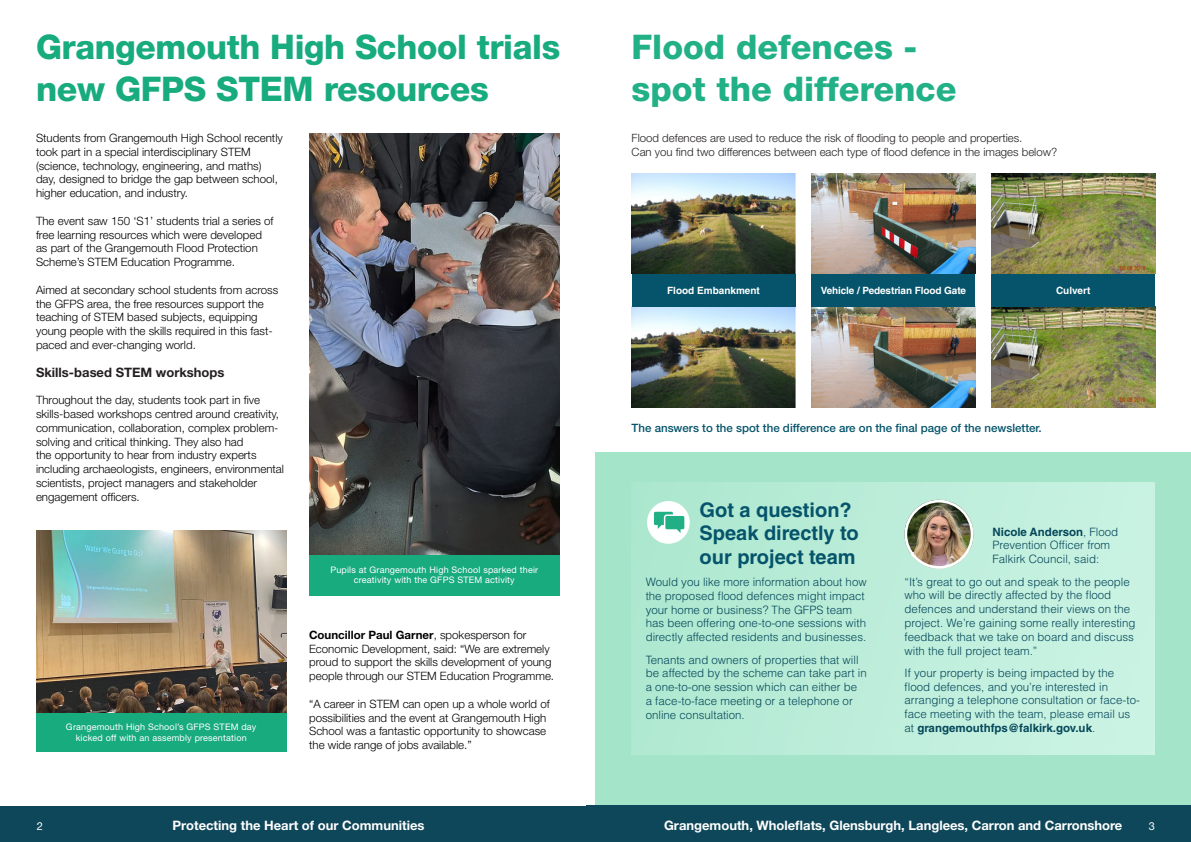
<style>
.page{position:relative;width:1191px;height:842px;background:#fff}
.page>*{position:absolute;margin:0;border:0;box-sizing:border-box;transform-origin:0 0}
.p_H1{font:800 34px/41.4px "Helvetica Neue LT Std";letter-spacing:-.01em;color:#17ab7d}
.p_H1-2{font:800 34px/41.4px "Helvetica Neue LT Std";color:#22b086}
.p_H2_callout{font:700 20px/23.5px "Helvetica LT Std";color:#05546b}
.t1{font:700 13px "Helvetica Neue LT Std";color:#fff}
.p_H4_body{font:700 13px "Helvetica Neue LT Std";color:#231f20}
.p_H4_body-2{font:300 11.5px/13.8px "Helvetica Neue LT Std";color:#000}
.p_H4_body-3{font:300 11.5px/13.8px "Helvetica LT Std";color:#05475a}
.p_H2_callout-2{font:300 11.5px/13.8px "Helvetica LT Std";color:#05475a}
.body_text{font:500 11.5px "Helvetica Neue LT Std";color:#05546b}
.body_text-2{font:300 11.4px/13.8px "Helvetica Neue LT Std";color:#231f20}
.Header_3{font:11px "Helvetica Neue LT Std";color:#fff}
.p_H4_team_question{font:700 10px "Helvetica LT Std";letter-spacing:-.01em;color:#fff}
.body_text-3{font:9px/10.8px "Helvetica Neue LT Std";letter-spacing:.02em;color:#fff;text-align:center}
.s1{font-weight:700}
</style>
<div class="page">
<div style="left:0;top:806px;width:604px;height:36px;background:#0e4759"></div>
<img style="left:36px;top:531px;width:250px;height:182px">
<div style="left:36px;top:713px;width:250px;height:39px;background:#18ab7d"></div>
<div style="left:309px;top:554px;width:250px;height:41px;background:#18ab7d"></div>
<img style="left:309px;top:133px;width:250px;height:421px">
<div style="left:595px;top:452px;width:596px;height:354px;background:#a4e4c9"></div>
<div style="left:631px;top:483px;width:524px;height:272px;background:linear-gradient(to right,#aee8d0,#ccf3e4)"></div>
<div style="left:647px;top:501px;width:42px;height:43px;background:#fff;border-radius:50%"></div>
<svg style="left:654px;top:512px;width:30px;height:21px"></svg>
<img style="left:904px;top:500px;width:69px;height:69px;border-radius:34px">
<div style="left:904px;top:500px;width:69px;height:69px;border:3px solid #fff;border-radius:50%"></div>
<img style="left:631px;top:173px;width:164px;height:101px">
<img style="left:811px;top:173px;width:164px;height:101px">
<img style="left:991px;top:173px;width:164px;height:101px">
<img style="left:991px;top:307px;width:164px;height:100px">
<img style="left:811px;top:307px;width:164px;height:101px">
<img style="left:631px;top:307px;width:164px;height:100px">
<div style="left:631px;top:274px;width:164px;height:33px;background:#05546b"></div>
<div style="left:811px;top:274px;width:164px;height:33px;background:#05546b"></div>
<div style="left:991px;top:274px;width:164px;height:33px;background:#05546b"></div>
<div style="left:587px;top:806px;width:604px;height:36px;background:#0e4759"></div>
<p class="p_H1" style="left:36px;top:26px;width:526px">Grangemouth High School trials new GFPS STEM resources</p>
<p class="p_H4_body-2" style="left:36px;top:131px;width:248px">Students from Grangemouth High School recently took part in a special interdisciplinary STEM (science, technology, engineering, and maths) day, designed to bridge the gap between school, higher education, and industry.</p>
<p class="p_H4_body-2" style="left:36px;top:214px;width:239px">The event saw 150 ‘S1’ students trial a series of free learning resources which were developed as part of the Grangemouth Flood Protection Scheme’s STEM Education Programme.</p>
<p class="p_H4_body-2" style="left:36px;top:283px;width:244px">Aimed at secondary school students from across the GFPS area, the free resources support the teaching of STEM based subjects, equipping young people with the skills required in this fast&shy;paced and ever-changing world.</p>
<p class="p_H4_body" style="left:36px;top:364px;width:190px">Skills-based STEM workshops</p>
<p class="p_H4_body-2" style="left:36px;top:393px;width:249px">Throughout the day, students took part in five skills-based workshops centred around creativity, communication, collaboration, complex problem&shy;solving and critical thinking. They also had<br>the opportunity to hear from industry experts including archaeologists, engineers, environmental scientists, project managers and stakeholder engagement officers.</p>
<p class="body_text-3" style="left:66px;top:721px;width:192px">Grangemouth High School’s GFPS STEM day kicked off with an assembly presentation</p>
<p class="body_text-3" style="left:330px;top:564px;width:209px">Pupils at Grangemouth High School sparked their creativity with the GFPS STEM activity</p>
<p class="p_H4_body-2" style="left:309px;top:628px;width:247px"><span class="s1">Councillor Paul Garner</span>, spokesperson for Economic Development, said: “We are extremely proud to support the skills development of young people through our STEM Education Programme.</p>
<p class="p_H4_body-2" style="left:309px;top:697px;width:242px">“A career in STEM can open up a whole world of possibilities and the event at Grangemouth High School was a fantastic opportunity to showcase the wide range of jobs available.”</p>
<p class="Header_3" style="left:37px;top:819px;width:8px">2</p>
<p class="t1" style="left:173px;top:818px;width:253px">Protecting the Heart of our Communities</p>
<p class="p_H1-2" style="left:631px;top:26px;width:326px">Flood defences - spot the difference</p>
<p class="body_text-2" style="left:631px;top:131px;width:427px">Flood defences are used to reduce the risk of flooding to people and properties.<br>Can you find two differences between each type of flood defence in the images below?</p>
<p class="p_H4_team_question" style="left:667px;top:284px;width:94px">Flood Embankment</p>
<p class="p_H4_team_question" style="left:820px;top:284px;width:147px">Vehicle / Pedestrian Flood Gate</p>
<p class="p_H4_team_question" style="left:1056px;top:284px;width:36px">Culvert</p>
<p class="body_text" style="left:631px;top:421px;width:411px">The answers to the spot the difference are on the final page of the newsletter.</p>
<p class="p_H2_callout" style="left:699px;top:498px;width:160px">Got a question?<br>Speak directly to our project team</p>
<p class="p_H2_callout-2" style="left:645px;top:575px;width:222px">Would you like more information about how the proposed flood defences might impact your home or business? The GFPS team has been offering one-to-one sessions with directly affected residents and businesses.</p>
<p class="p_H4_body-3" style="left:645px;top:652px;width:223px">Tenants and owners of properties that will be affected by the scheme can take part in a one-to-one session which can either be<br>a face-to-face meeting or a telephone or online consultation.</p>
<p class="p_H4_body-3" style="left:992px;top:524px;width:127px"><span class="s1">Nicole Anderson</span>, Flood<br>Prevention Officer from<br>Falkirk Council, said:</p>
<p class="p_H4_body-3" style="left:904px;top:574px;width:232px">“It’s great to go out and speak to the people who will be directly affected by the flood defences and understand their views on the project. We’re gaining some really interesting feedback that we take on board and discuss with the full project team.”</p>
<p class="p_H4_body-3" style="left:904px;top:666px;width:237px">If your property is being impacted by the flood defences, and you’re interested in arranging a telephone consultation or face-to&shy;face meeting with the team, please email us at <span class="s1">grangemouthfps@falkirk.gov.uk</span>.</p>
<p class="t1" style="left:664px;top:818px;width:460px">Grangemouth, Wholeflats, Glensburgh, Langlees, Carron and Carronshore</p>
<p class="Header_3" style="left:1148px;top:819px;width:8px">3</p>
</div>
